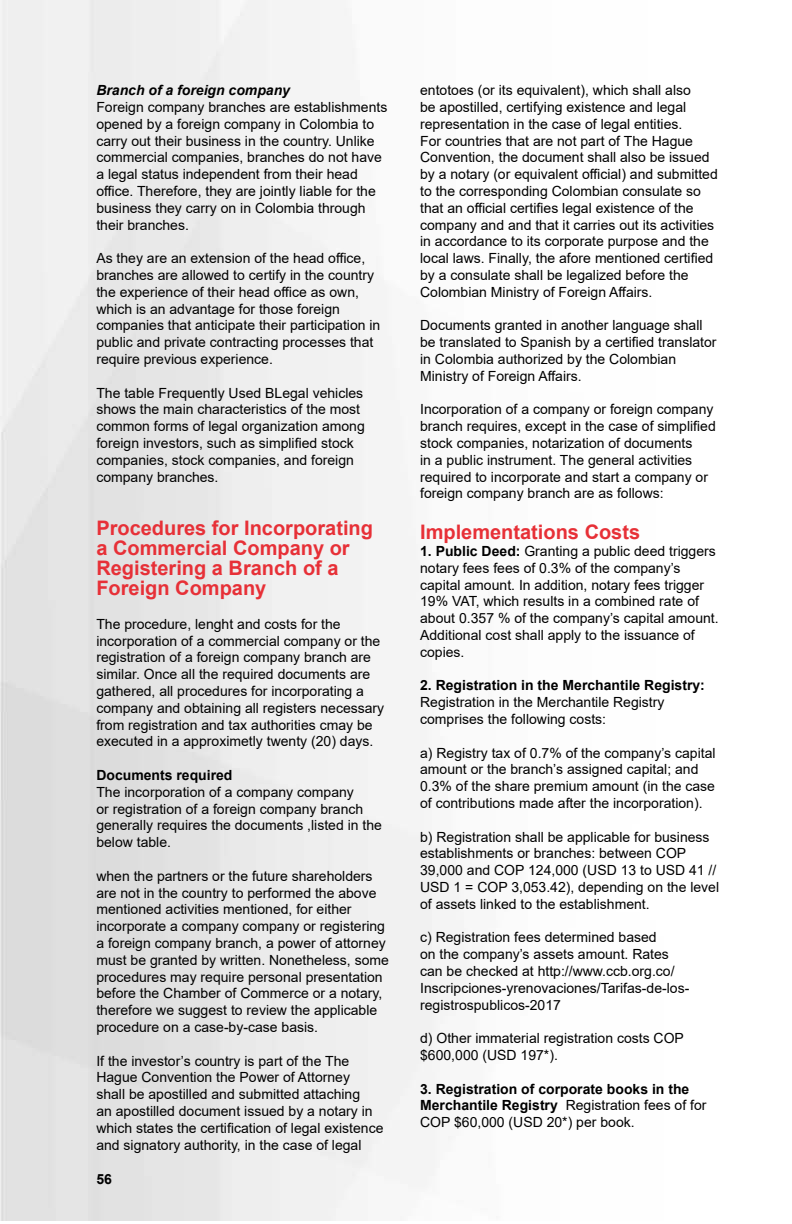
<style>
.page{position:relative;width:792px;height:1224px;background:#fff}
.page>*{position:absolute;margin:0;border:0;box-sizing:border-box;transform-origin:0 0}
.t1{font:700 20px/20px "Arial";color:#e73037}
.t2{font:14px/16.8px "Arial";color:#000}
.t3{font:700 14px/16.8px "Arial";color:#000}
.t4{font:italic 700 14px "Arial";color:#000}
.s1{font-weight:700}
.s2{font-weight:400}
</style>
<div class="page">
<p class="t4" style="left:96px;top:81px;width:195px">Branch of a foreign company</p>
<p class="t2" style="left:96px;top:99px;width:293px">Foreign company branches are establishments opened by a foreign company in Colombia to carry out their business in the country. Unlike commercial companies, branches do not have a legal status independent from their head office. Therefore, they are jointly liable for the business they carry on in Colombia through their branches.</p>
<p class="t2" style="left:96px;top:250px;width:286px">As they are an extension of the head office, branches are allowed to certify in the country the experience of their head office as own, which is an advantage for those foreign companies that anticipate their participation in public and private contracting processes that require previous experience.</p>
<p class="t2" style="left:96px;top:384px;width:270px">The table Frequently Used BLegal vehicles shows the main characteristics of the most common forms of legal organization among foreign investors, such as simplified stock companies, stock companies, and foreign company branches.</p>
<h1 class="t1" style="left:96px;top:518px;width:278px">Procedures for Incorporating a Commercial Company or<br>Registering a Branch of a<br>Foreign Company</h1>
<p class="t2" style="left:96px;top:615px;width:289px">The procedure, lenght and costs for the incorporation of a commercial company or the registration of a foreign company branch are similar. Once all the required documents are gathered, all procedures for incorporating a company and obtaining all registers necessary from registration and tax authorities cmay be executed in a approximetly twenty (20) days.</p>
<p class="t3" style="left:96px;top:767px;width:138px">Documents required</p>
<p class="t2" style="left:96px;top:783px;width:287px">The incorporation of a company company<br>or registration of a foreign company branch generally requires the documents ,listed in the below table.</p>
<p class="t2" style="left:96px;top:867px;width:294px">when the partners or the future shareholders are not in the country to performed the above mentioned activities mentioned, for either incorporate a company company or registering a foreign company branch, a power of attorney must be granted by written. Nonetheless, some procedures may require personal presentation before the Chamber of Commerce or a notary, therefore we suggest to review the applicable procedure on a case-by-case basis.</p>
<p class="t2" style="left:96px;top:1052px;width:289px">If the investor’s country is part of the The Hague Convention the Power of Attorney<br>shall be apostilled and submitted attaching<br>an apostilled document issued by a notary in which states the certification of legal existence and signatory authority, in the case of legal</p>
<p class="t3" style="left:96px;top:1171px;width:17px">56</p>
<p class="t2" style="left:420px;top:82px;width:299px">entotoes (or its equivalent), which shall also<br>be apostilled, certifying existence and legal representation in the case of legal entities.<br>For countries that are not part of The Hague Convention, the document shall also be issued by a notary (or equivalent official) and submitted to the corresponding Colombian consulate so that an official certifies legal existence of the company and and that it carries out its activities in accordance to its corporate purpose and the local laws. Finally, the afore mentioned certified by a consulate shall be legalized before the Colombian Ministry of Foreign Affairs.</p>
<p class="t2" style="left:420px;top:317px;width:298px">Documents granted in another language shall be translated to Spanish by a certified translator in Colombia authorized by the Colombian Ministry of Foreign Affairs.</p>
<p class="t2" style="left:420px;top:401px;width:297px">Incorporation of a company or foreign company branch requires, except in the case of simplified stock companies, notarization of documents<br>in a public instrument. The general activities required to incorporate and start a company or foreign company branch are as follows:</p>
<h1 class="t1" style="left:420px;top:522px;width:222px">Implementations Costs</h1>
<p class="t2" style="left:420px;top:543px;width:300px"><span class="s1">1. Public Deed:</span> Granting a public deed triggers notary fees fees of 0.3% of the company’s capital amount. In addition, notary fees trigger 19% VAT, which results in a combined rate of about 0.357 % of the company’s capital amount.<br>Additional cost shall apply to the issuance of copies.</p>
<p class="t3" style="left:420px;top:677px;width:286px">2. Registration in the Merchantile Registry:</p>
<p class="t2" style="left:420px;top:694px;width:246px">Registration in the Merchantile Registry comprises the following costs:</p>
<p class="t2" style="left:420px;top:744px;width:297px">a) Registry tax of 0.7% of the company’s capital amount or the branch’s assigned capital; and 0.3% of the share premium amount (in the case of contributions made after the incorporation).</p>
<p class="t2" style="left:420px;top:828px;width:300px">b) Registration shall be applicable for business establishments or branches: between COP 39,000 and COP 124,000 (USD 13 to USD 41 // USD 1 = COP 3,053.42), depending on the level of assets linked to the establishment.</p>
<p class="t2" style="left:420px;top:929px;width:271px">c) Registration fees determined based<br>on the company’s assets amount. Rates can be checked at http://www.ccb.org.co/ Inscripciones-yrenovaciones/Tarifas-de-los&shy;registrospublicos-2017</p>
<p class="t2" style="left:420px;top:1030px;width:265px">d) Other immaterial registration costs COP $600,000 (USD 197*).</p>
<p class="t3" style="left:420px;top:1080px;width:288px">3. Registration of corporate books in the<br>Merchantile Registry <span class="s2">Registration fees of for<br>COP $60,000 (USD 20*) per book.</span></p>
</div>
